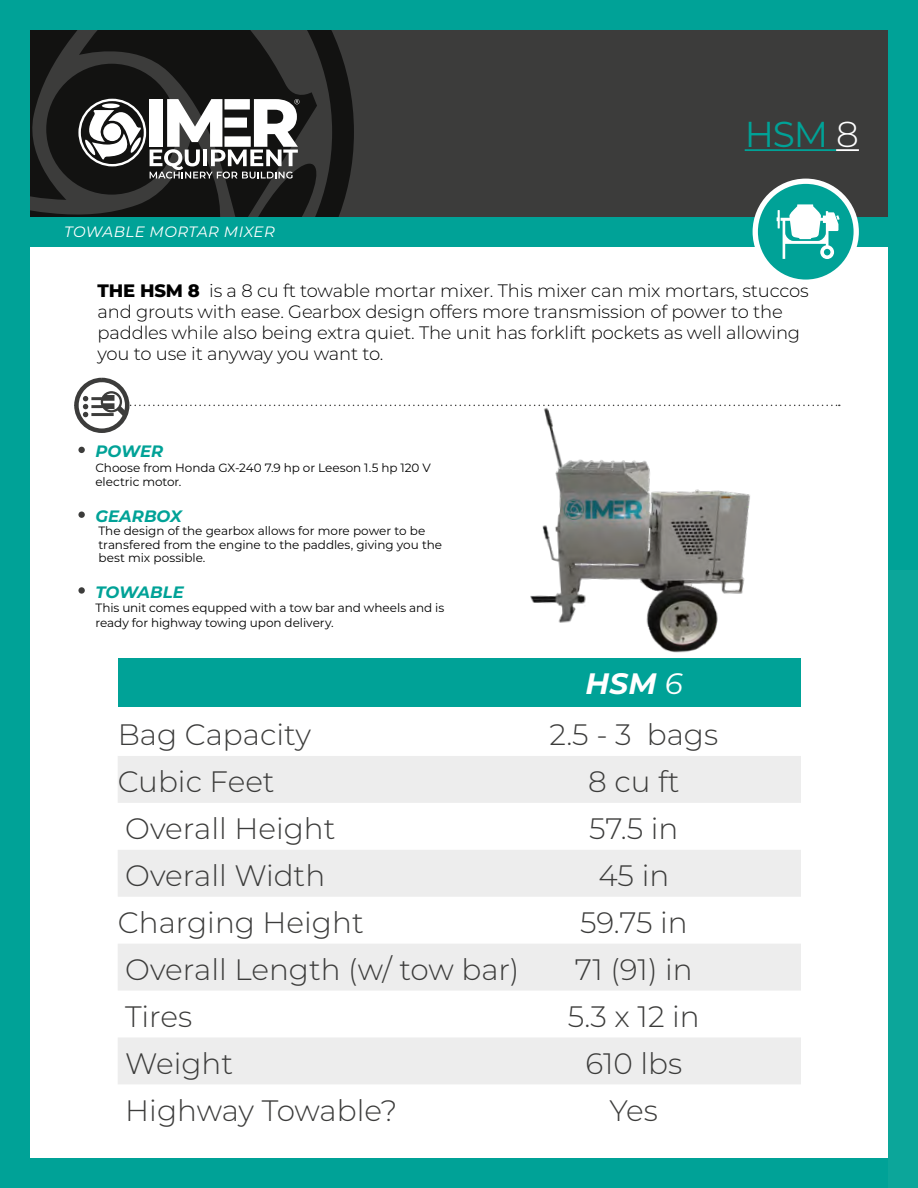
<style>
.page{position:relative;width:918px;height:1188px;background:#fff}
.page>*{position:absolute;margin:0;border:0;box-sizing:border-box;transform-origin:0 0}
.t1{font:36px "Montserrat";color:#00a297}
.t2{font:300 29.55px "Montserrat";color:#3c3c3b}
.t3{font:italic 700 29.55px "Montserrat";color:#fff}
.t4{font:300 18px/21px "Montserrat";letter-spacing:-.01em;color:#000}
.t5{font:italic 700 16.5px "Montserrat";color:#00a297}
.t6{font:italic 15px "Montserrat";letter-spacing:.03em;color:#fff}
.t7{font:12px/14.4px "Montserrat";letter-spacing:-.005em;color:#000}
.s1{font-weight:300;color:#fff}
.s2{font-weight:800}
.s3{font-weight:400}
</style>
<div class="page">
<div style="left:0;top:30px;width:918px;height:200px;background:#3c3c3b"></div>
<svg style="left:30px;top:30px;width:324px;height:187px;fill:#121211"></svg>
<div style="left:0;top:217px;width:917px;height:30px;background:#00a297"></div>
<div style="left:753px;top:179px;width:106px;height:106px;background:#fff;border-radius:50%"></div>
<div style="left:0;top:0;width:30px;height:1188px;background:#00a297"></div>
<div style="left:0;top:1158px;width:918px;height:30px;background:#00a297"></div>
<div style="left:888px;top:0;width:30px;height:1188px;background:#00a297"></div>
<div style="left:0;top:0;width:918px;height:30px;background:#00a297"></div>
<hr style="left:745px;top:149px;width:91px;height:2px;background:#00a297">
<hr style="left:836px;top:149px;width:23px;height:2px;background:#fff">
<svg style="left:74px;top:378px;width:55px;height:55px"></svg>
<svg style="left:75px;top:391px;width:765px;height:26px"></svg>
<div style="left:78px;top:447px;width:7px;height:6px;background:#3c3c3b;border-radius:50%"></div>
<div style="left:78px;top:511px;width:7px;height:7px;background:#3c3c3b;border-radius:50%"></div>
<svg style="left:78px;top:587px;width:7px;height:7px"></svg>
<svg style="left:78px;top:99px;width:222px;height:80px;background:#888887"></svg>
<div style="left:758px;top:184px;width:96px;height:96px;background:#00a297;border-radius:50%"></div>
<svg style="left:777px;top:204px;width:63px;height:55px"></svg>
<div style="left:119px;top:658px;width:799px;height:49px;background:#00a297"></div>
<div style="left:118px;top:756px;width:800px;height:47px;background:#ededed"></div>
<div style="left:118px;top:850px;width:800px;height:47px;background:#ededed"></div>
<div style="left:118px;top:944px;width:800px;height:47px;background:#ededed"></div>
<div style="left:118px;top:1037px;width:800px;height:47px;background:#ededed"></div>
<div style="left:801px;top:656px;width:79px;height:488px;background:#fff"></div>
<div style="left:865px;top:643px;width:23px;height:490px;background:#fff"></div>
<div style="left:888px;top:571px;width:30px;height:617px;background:#0ca69a"></div>
<img style="left:443px;top:392px;width:361px;height:261px">
<p class="t6" style="left:64px;top:221px;width:212px">TOWABLE MORTAR MIXER</p>
<h1 class="t1" style="left:745px;top:109px;width:116px">HSM <span class="s1">8</span></h1>
<p class="t4" style="left:97px;top:280px;width:713px"><span class="s2">THE HSM 8</span> is a 8 cu ft towable mortar mixer. This mixer can mix mortars, stuccos and grouts with ease. Gearbox design offers more transmission of power to the paddles while also being extra quiet. The unit has forklift pockets as well allowing you to use it anyway you want to.</p>
<h3 class="t5" style="left:95px;top:440px;width:69px">POWER</h3>
<p class="t7" style="left:95px;top:460px;width:337px">Choose from Honda GX-240 7.9 hp or Leeson 1.5 hp 120 V electric motor.</p>
<h3 class="t5" style="left:95px;top:504px;width:88px">GEARBOX</h3>
<p class="t7" style="left:98px;top:524px;width:345px;line-height:13.2px">The design of the gearbox allows for more power to be transfered from the engine to the paddles, giving you the best mix possible.</p>
<h3 class="t5" style="left:95px;top:580px;width:90px">TOWABLE</h3>
<p class="t7" style="left:95px;top:600px;width:350px">This unit comes equpped with a tow bar and wheels and is ready for highway towing upon delivery.</p>
<h2 class="t3" style="left:586px;top:662px;width:99px">HSM <span class="s3">6</span></h2>
<h2 class="t2" style="left:118px;top:715px;width:195px">Bag Capacity</h2>
<h2 class="t2" style="left:550px;top:715px;width:170px">2.5 - 3 bags</h2>
<h2 class="t2" style="left:118px;top:762px;width:159px">Cubic Feet</h2>
<h2 class="t2" style="left:588px;top:762px;width:93px">8 cu ft</h2>
<h2 class="t2" style="left:125px;top:809px;width:212px">Overall Height</h2>
<h2 class="t2" style="left:589px;top:809px;width:91px">57.5 in</h2>
<h2 class="t2" style="left:125px;top:856px;width:201px">Overall Width</h2>
<h2 class="t2" style="left:598px;top:856px;width:72px">45 in</h2>
<h2 class="t2" style="left:118px;top:902px;width:248px">Charging Height</h2>
<h2 class="t2" style="left:580px;top:902px;width:109px">59.75 in</h2>
<h2 class="t2" style="left:125px;top:949px;width:396px">Overall Length (w/ tow bar)</h2>
<h2 class="t2" style="left:575px;top:949px;width:119px">71 (91) in</h2>
<h2 class="t2" style="left:125px;top:996px;width:68px">Tires</h2>
<h2 class="t2" style="left:568px;top:996px;width:133px">5.3 x 12 in</h2>
<h2 class="t2" style="left:125px;top:1043px;width:109px">Weight</h2>
<h2 class="t2" style="left:585px;top:1043px;width:98px">610 lbs</h2>
<h2 class="t2" style="left:125px;top:1090px;width:273px">Highway Towable?</h2>
<h2 class="t2" style="left:610px;top:1090px;width:50px">Yes</h2>
</div>
